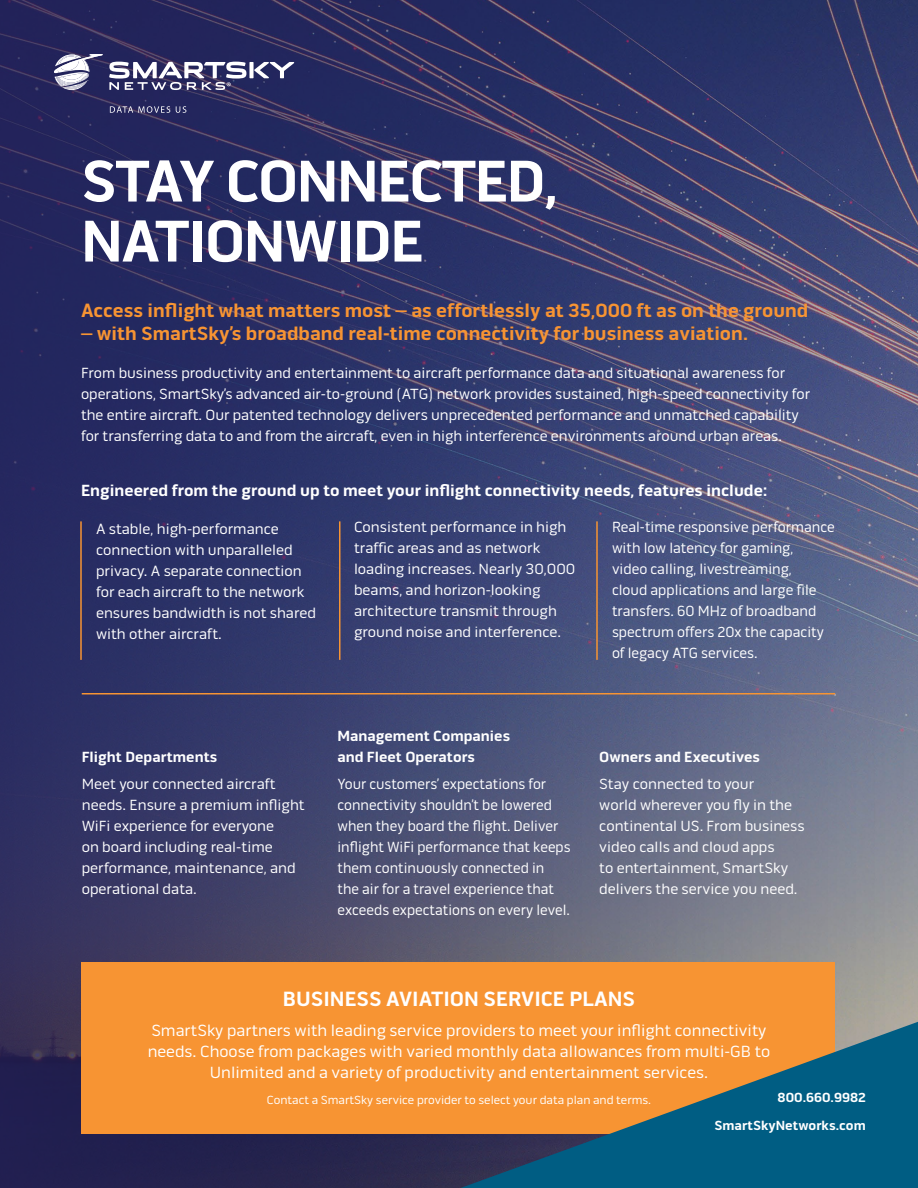
<style>
.page{position:relative;width:918px;height:1188px;background:#fff}
.page>*{position:absolute;margin:0;border:0;box-sizing:border-box;transform-origin:0 0}
.t1{font:700 60px/60px "Pill Gothic 600 mg";letter-spacing:-.03em;color:#fff}
.t2{font:700 21px "Pill Gothic 600 mg";color:#fff}
.t3{font:700 19.5px "Pill Gothic 600 mg";color:#f79433}
.t4{font:16.5px/21px "Pill Gothic 600 mg";color:#fff;text-align:center}
.t5{font:700 16.5px "Pill Gothic 600 mg";color:#fff}
.t6{font:15px/21px "Pill Gothic 600 mg";color:#fff}
.t7{font:15px/21px "Pill Gothic 600 mg";color:#fff;scale:.95 1}
.t8{font:15px/21px "Pill Gothic 600 mg";color:#fff;scale:.96 1}
.t9{font:700 15px/21px "Pill Gothic 600 mg";color:#fff}
.t10{font:700 13.5px "Pill Gothic 600 mg";color:#fff}
.t11{font:12px "Pill Gothic 600 mg";color:#fff}
</style>
<div class="page">
<img style="left:0;top:0;width:918px;height:1188px">
<div style="left:82px;top:962px;width:753px;height:172px;background:#f79433"></div>
<svg style="left:110px;top:106px;width:60px;height:7px"></svg>
<svg style="left:176px;top:106px;width:10px;height:7px"></svg>
<svg style="left:109px;top:62px;width:185px;height:28px"></svg>
<svg style="left:54px;top:54px;width:49px;height:36px"></svg>
<svg style="left:461px;top:1022px;width:457px;height:166px"></svg>
<hr style="left:80px;top:521px;width:2px;height:139px;background:#f79433">
<hr style="left:339px;top:521px;width:1px;height:139px;background:#f79433">
<hr style="left:82px;top:693px;width:753px;height:1px;background:#f79433">
<hr style="left:596px;top:521px;width:2px;height:139px;background:#f79433">
<h1 class="t1" style="left:81px;top:152px;width:479px">STAY CONNECTED,<br>NATIONWIDE</h1>
<h3 class="t3" style="left:81px;top:299px;width:729px">Access inflight what matters most – as effortlessly at 35,000 ft as on the ground</h3>
<h3 class="t3" style="left:81px;top:322px;width:668px">– with SmartSky’s broadband real-time connectivity for business aviation.</h3>
<p class="t6" style="left:81px;top:362px;width:731px">From business productivity and entertainment to aircraft performance data and situational awareness for operations, SmartSky’s advanced air-to-ground (ATG) network provides sustained, high-speed connectivity for the entire aircraft. Our patented technology delivers unprecedented performance and unmatched capability for transferring data to and from the aircraft, even in high interference environments around urban areas.</p>
<p class="t5" style="left:81px;top:481px;width:688px">Engineered from the ground up to meet your inflight connectivity needs, features include:</p>
<p class="t6" style="left:96px;top:518px;width:222px">A stable, high-performance connection with unparalleled privacy. A separate connection for each aircraft to the network ensures bandwidth is not shared with other aircraft.</p>
<p class="t8" style="left:612px;top:517px;width:234px">Real-time responsive performance with low latency for gaming,<br>video calling, livestreaming,<br>cloud applications and large file transfers. 60 MHz of broadband spectrum offers 20x the capacity of legacy ATG services.</p>
<p class="t6" style="left:354px;top:517px;width:223px">Consistent performance in high traffic areas and as network loading increases. Nearly 30,000 beams, and horizon-looking architecture transmit through ground noise and interference.</p>
<p class="t9" style="left:82px;top:746px;width:137px">Flight Departments</p>
<p class="t6" style="left:82px;top:774px;width:225px">Meet your connected aircraft needs. Ensure a premium inflight<br>WiFi experience for everyone<br>on board including real-time performance, maintenance, and operational data.</p>
<p class="t9" style="left:338px;top:725px;width:174px">Management Companies and Fleet Operators</p>
<p class="t7" style="left:338px;top:774px;width:247px">Your customers’ expectations for connectivity shouldn’t be lowered when they board the flight. Deliver inflight WiFi performance that keeps them continuously connected in<br>the air for a travel experience that exceeds expectations on every level.</p>
<p class="t9" style="left:599px;top:746px;width:162px">Owners and Executives</p>
<p class="t6" style="left:599px;top:774px;width:207px">Stay connected to your<br>world wherever you fly in the continental US. From business video calls and cloud apps<br>to entertainment, SmartSky delivers the service you need.</p>
<h2 class="t2" style="left:283px;top:986px;width:354px">BUSINESS AVIATION SERVICE PLANS</h2>
<p class="t4" style="left:148px;top:1020px;width:624px">SmartSky partners with leading service providers to meet your inflight connectivity needs. Choose from packages with varied monthly data allowances from multi-GB to<br>Unlimited and a variety of productivity and entertainment services.</p>
<p class="t11" style="left:267px;top:1093px;width:386px">Contact a SmartSky service provider to select your data plan and terms.</p>
<p class="t10" style="left:778px;top:1089px;width:90px">800.660.9982</p>
<p class="t10" style="left:714px;top:1117px;width:153px">SmartSkyNetworks.com</p>
</div>
